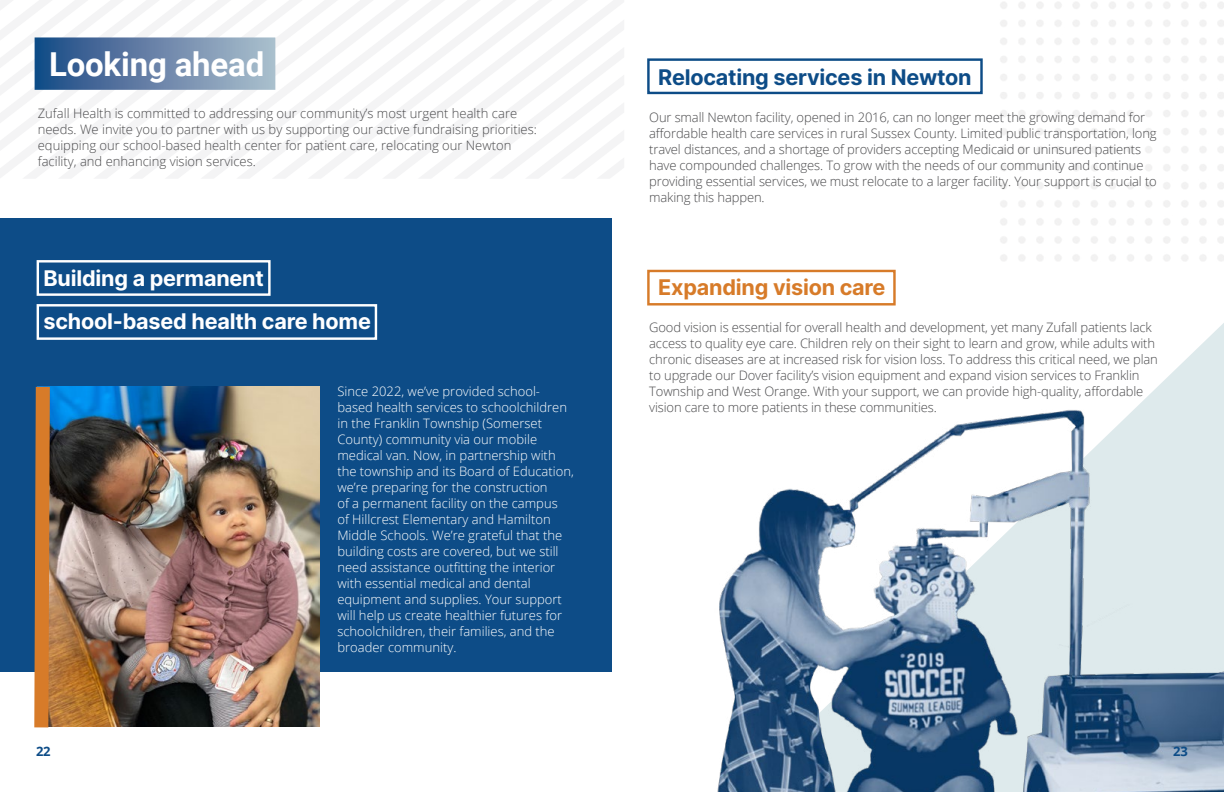
<style>
.page{position:relative;width:1224px;height:792px;background:#fff}
.page>*{position:absolute;margin:0;border:0;box-sizing:border-box;transform-origin:0 0}
.t1{font:700 33px "Roboto";letter-spacing:-.005em;color:#fff}
.t2{font:700 21.6px/43.4px "Inter";letter-spacing:-.01em;color:#fff}
.t3{font:700 21.6px "Inter";letter-spacing:-.01em;color:#0d4c87}
.t4{font:700 21.6px "Inter";letter-spacing:-.01em;color:#d77b29}
.t5{font:300 13px/16px "Open Sans";letter-spacing:-.01em;color:#49494b}
.t6{font:300 13px/16px "Open Sans";color:#fff}
.t7{font:700 13px "Open Sans";color:#0d4c87}
</style>
<div class="page">
<div style="left:0;top:219px;width:612px;height:453px;background:#0d4c87"></div>
<svg style="left:734px;top:269px;width:490px;height:123px"></svg>
<svg style="left:22px;top:151px;width:36px;height:27px"></svg>
<svg style="left:58px;top:151px;width:35px;height:27px"></svg>
<svg style="left:93px;top:151px;width:36px;height:27px"></svg>
<svg style="left:129px;top:151px;width:36px;height:27px"></svg>
<svg style="left:165px;top:151px;width:35px;height:27px"></svg>
<svg style="left:200px;top:151px;width:36px;height:27px"></svg>
<svg style="left:236px;top:151px;width:36px;height:27px"></svg>
<svg style="left:272px;top:0;width:36px;height:178px"></svg>
<svg style="left:308px;top:0;width:35px;height:178px"></svg>
<svg style="left:343px;top:0;width:39px;height:178px"></svg>
<svg style="left:382px;top:0;width:242px;height:178px"></svg>
<svg style="left:418px;top:19px;width:206px;height:159px"></svg>
<svg style="left:0;top:0;width:275px;height:151px"></svg>
<div style="left:37px;top:260px;width:234px;height:36px;border:2px solid #fff"></div>
<div style="left:37px;top:304px;width:340px;height:36px;border:2px solid #fff"></div>
<div style="left:647px;top:58px;width:336px;height:36px;border:2px solid #0d4c87"></div>
<div style="left:647px;top:270px;width:249px;height:36px;border:2px solid #d77b29"></div>
<img style="left:50px;top:387px;width:270px;height:340px">
<img style="left:717px;top:392px;width:507px;height:400px">
<svg style="left:34px;top:387px;width:16px;height:340px;background:#c77832"></svg>
<h1 class="t1" style="left:49px;top:41px;width:217px">Looking ahead</h1>
<p class="t5" style="left:38px;top:105px;width:501px">Zufall Health is committed to addressing our community’s most urgent health care needs. We invite you to partner with us by supporting our active fundraising priorities: equipping our school-based health center for patient care, relocating our Newton facility, and enhancing vision services.</p>
<h2 class="t2" style="left:43px;top:256px;width:329px">Building a permanent school-based health care home</h2>
<p class="t6" style="left:337px;top:383px;width:238px">Since 2022, we’ve provided school&shy;based health services to schoolchildren in the Franklin Township (Somerset County) community via our mobile medical van. Now, in partnership with the township and its Board of Education, we’re preparing for the construction<br>of a permanent facility on the campus<br>of Hillcrest Elementary and Hamilton Middle Schools. We’re grateful that the building costs are covered, but we still need assistance outfitting the interior with essential medical and dental equipment and supplies. Your support will help us create healthier futures for schoolchildren, their families, and the broader community.</p>
<h2 class="t3" style="left:658px;top:61px;width:315px">Relocating services in Newton</h2>
<p class="t5" style="left:649px;top:109px;width:509px">Our small Newton facility, opened in 2016, can no longer meet the growing demand for affordable health care services in rural Sussex County. Limited public transportation, long travel distances, and a shortage of providers accepting Medicaid or uninsured patients have compounded challenges. To grow with the needs of our community and continue providing essential services, we must relocate to a larger facility. Your support is crucial to making this happen.</p>
<h2 class="t4" style="left:658px;top:272px;width:229px">Expanding vision care</h2>
<p class="t5" style="left:649px;top:319px;width:510px">Good vision is essential for overall health and development, yet many Zufall patients lack access to quality eye care. Children rely on their sight to learn and grow, while adults with chronic diseases are at increased risk for vision loss. To address this critical need, we plan to upgrade our Dover facility’s vision equipment and expand vision services to Franklin Township and West Orange. With your support, we can provide high-quality, affordable vision care to more patients in these communities.</p>
<p class="t7" style="left:36px;top:742px;width:16px">22</p>
<p class="t7" style="left:1173px;top:742px;width:16px">23</p>
</div>
